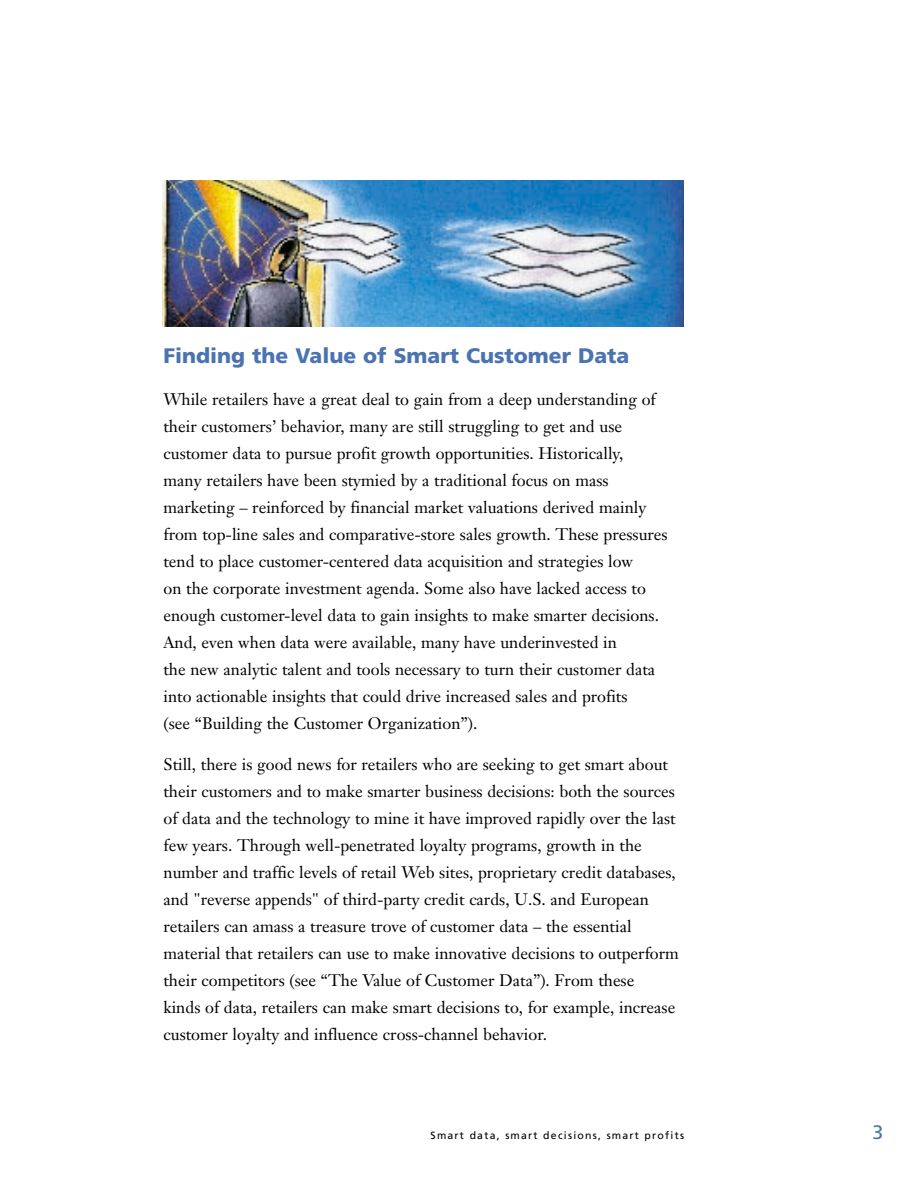
<style>
.page{position:relative;width:918px;height:1188px;background:#fff}
.page>*{position:absolute;margin:0;border:0;box-sizing:border-box;transform-origin:0 0}
.t1{font:900 21px "Frutiger";color:#4a73b0}
.t2{font:19.5px "Frutiger";color:#4a73b0}
.t3{font:16.5px/27px "Janson Text";color:#000}
.t4{font:10.5px "Frutiger";letter-spacing:.115em;color:#000}
</style>
<div class="page">
<img style="left:162px;top:180px;width:522px;height:146px">
<p class="t1" style="left:164px;top:347px;width:467px">Finding the Value of Smart Customer Data</p>
<p class="t3" style="left:164px;top:387px;width:506px">While retailers have a great deal to gain from a deep understanding of their customers’ behavior, many are still struggling to get and use customer data to pursue profit growth opportunities. Historically,<br>many retailers have been stymied by a traditional focus on mass marketing – reinforced by financial market valuations derived mainly from top-line sales and comparative-store sales growth. These pressures tend to place customer-centered data acquisition and strategies low<br>on the corporate investment agenda. Some also have lacked access to enough customer-level data to gain insights to make smarter decisions.<br>And, even when data were available, many have underinvested in<br>the new analytic talent and tools necessary to turn their customer data into actionable insights that could drive increased sales and profits<br>(see “Building the Customer Organization”).</p>
<p class="t3" style="left:164px;top:752px;width:517px">Still, there is good news for retailers who are seeking to get smart about their customers and to make smarter business decisions: both the sources of data and the technology to mine it have improved rapidly over the last few years. Through well-penetrated loyalty programs, growth in the number and traffic levels of retail Web sites, proprietary credit databases, and "reverse appends" of third-party credit cards, U.S. and European retailers can amass a treasure trove of customer data – the essential material that retailers can use to make innovative decisions to outperform their competitors (see “The Value of Customer Data”). From these<br>kinds of data, retailers can make smart decisions to, for example, increase customer loyalty and influence cross-channel behavior.</p>
<p class="t4" style="left:431px;top:1131px;width:255px">Smart data, smart decisions, smart profits</p>
<p class="t2" style="left:873px;top:1124px;width:12px">3</p>
</div>
